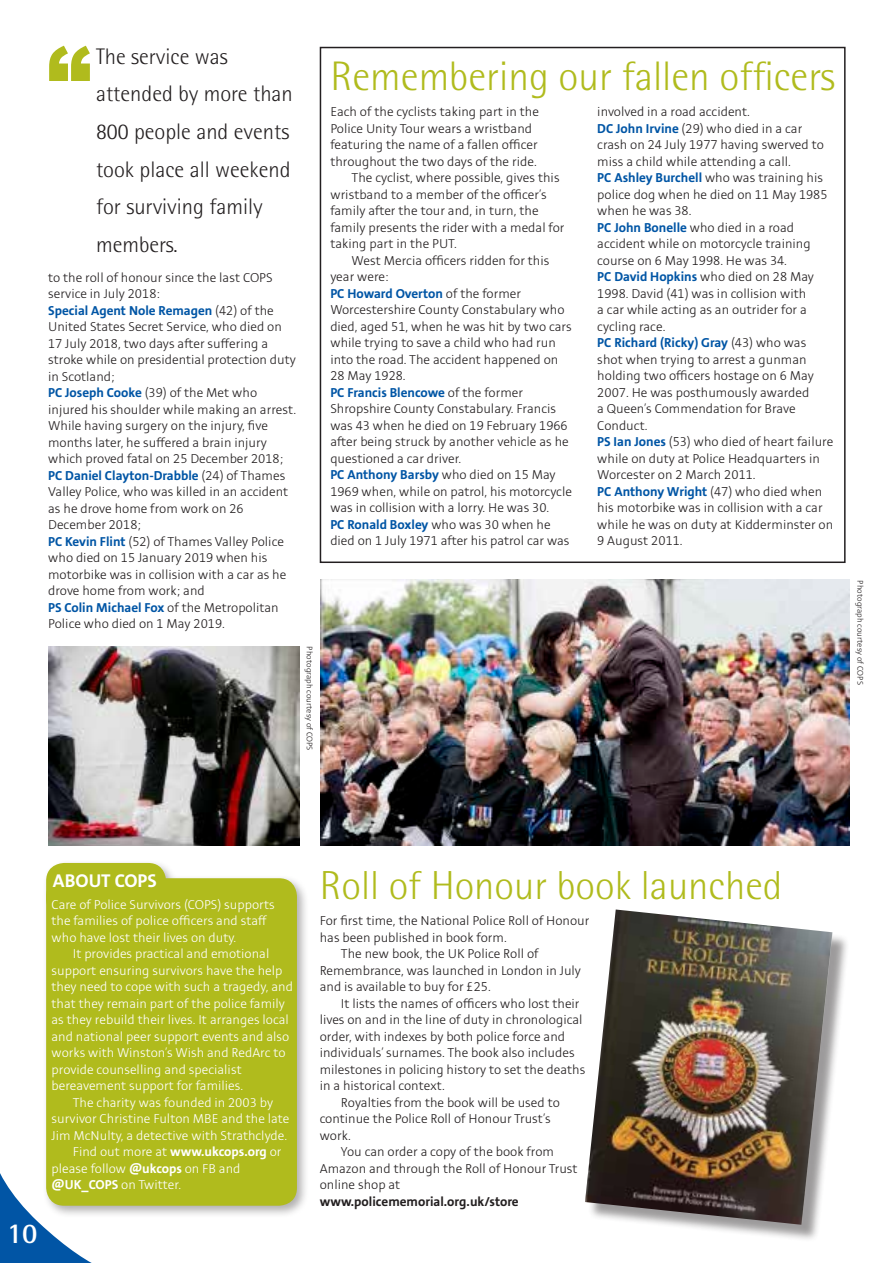
<style>
.page{position:relative;width:893px;height:1263px;background:#fff}
.page>*{position:absolute;margin:0;border:0;box-sizing:border-box;transform-origin:0 0}
.t1{font:900 88.5px "Arial";color:#b0bb1d}
.t2{font:300 41.25px "Rotis Semi Sans";color:#b0bb1d}
.t3{font:300 40.5px "Rotis Semi Sans";color:#b0bb1d}
.t4{font:700 28.5px "Rotis Semi Sans";color:#fff}
.t5{font:300 22.5px/37.5px "Rotis Semi Sans";color:#231f20}
.t6{font:700 20.25px "Stinnes Sans";color:#fff}
.t7{font:300 14.25px/16.5px "Stinnes Sans";color:#231f20}
.t8{font:300 14.25px/16.5px "Stinnes Sans";color:#fff}
.t9{font:700 14.25px "Stinnes Sans";color:#231f20}
.t10{font:300 9px "Stinnes Sans";color:#231f20}
.s1{font-weight:700;color:#0155a5}
.s2{font-weight:700}
</style>
<div class="page">
<svg style="left:0;top:1173px;width:92px;height:90px"></svg>
<div style="left:588px;top:912px;width:262px;height:330px;background:#231f20;opacity:.45"></div>
<img style="left:585px;top:909px;width:248px;height:316px">
<div style="left:320px;top:47px;width:526px;height:516px;border:2px solid #231f20"></div>
<img style="left:48px;top:646px;width:251px;height:199px">
<div style="left:42px;top:859px;width:267px;height:359px;background:#231f20;opacity:.35"></div>
<div style="left:46px;top:878px;width:251px;height:328px;background:#b0bb1d;border-radius:18px"></div>
<div style="left:46px;top:863px;width:120px;height:54px;background:#b0bb1d;border-radius:18px"></div>
<img style="left:320px;top:580px;width:530px;height:265px">
<p class="t1" style="left:47px;top:14px;width:46px">“</p>
<p class="t5" style="left:96px;top:38px;width:198px">The service was attended by more than<br>800 people and events took place all weekend for surviving family members.</p>
<p class="t7" style="left:48px;top:270px;width:226px">to the roll of honour since the last COPS service in July 2018:</p>
<p class="t7" style="left:48px;top:303px;width:249px"><span class="s1">Special Agent Nole Remagen</span> (42) of the United States Secret Service, who died on 17 July 2018, two days after suffering a stroke while on presidential protection duty in Scotland;</p>
<p class="t7" style="left:48px;top:385px;width:250px"><span class="s1">PC Joseph Cooke</span> (39) of the Met who injured his shoulder while making an arrest.<br>While having surgery on the injury, five months later, he suffered a brain injury which proved fatal on 25 December 2018;</p>
<p class="t7" style="left:48px;top:468px;width:242px"><span class="s1">PC Daniel Clayton-Drabble</span> (24) of Thames<br>Valley Police, who was killed in an accident as he drove home from work on 26<br>December 2018;</p>
<p class="t7" style="left:48px;top:534px;width:240px"><span class="s1">PC Kevin Flint</span> (52) of Thames Valley Police who died on 15 January 2019 when his motorbike was in collision with a car as he drove home from work; and</p>
<p class="t7" style="left:48px;top:600px;width:232px"><span class="s1">PS Colin Michael Fox</span> of the Metropolitan<br>Police who died on 1 May 2019.</p>
<p class="t10" style="left:314px;top:646px;width:106px;rotate:90deg">Photograph courtesy of COPS</p>
<p class="t2" style="left:330px;top:52px;width:506px">Remembering our fallen officers</p>
<p class="t7" style="left:597px;top:104px;width:154px">involved in a road accident.</p>
<p class="t7" style="left:597px;top:121px;width:228px"><span class="s1">DC John Irvine</span> (29) who died in a car crash on 24 July 1977 having swerved to miss a child while attending a call.</p>
<p class="t7" style="left:597px;top:170px;width:232px"><span class="s1">PC Ashley Burchell</span> who was training his police dog when he died on 11 May 1985 when he was 38.</p>
<p class="t7" style="left:597px;top:220px;width:215px"><span class="s1">PC John Bonelle</span> who died in a road accident while on motorcycle training course on 6 May 1998. He was 34.</p>
<p class="t7" style="left:597px;top:269px;width:218px"><span class="s1">PC David Hopkins</span> who died on 28 May<br>1998. David (41) was in collision with a car while acting as an outrider for a cycling race.</p>
<p class="t7" style="left:597px;top:335px;width:218px"><span class="s1">PC Richard (Ricky) Gray</span> (43) who was shot when trying to arrest a gunman holding two officers hostage on 6 May<br>2007. He was posthumously awarded a Queen’s Commendation for Brave<br>Conduct.</p>
<p class="t7" style="left:597px;top:434px;width:237px"><span class="s1">PS Ian Jones</span> (53) who died of heart failure while on duty at Police Headquarters in<br>Worcester on 2 March 2011.</p>
<p class="t7" style="left:597px;top:484px;width:237px"><span class="s1">PC Anthony Wright</span> (47) who died when his motorbike was in collision with a car while he was on duty at Kidderminster on<br>9 August 2011.</p>
<p class="t7" style="left:330px;top:104px;width:210px">Each of the cyclists taking part in the Police Unity Tour wears a wristband featuring the name of a fallen officer throughout the two days of the ride.</p>
<p class="t7" style="left:330px;top:170px;width:236px;text-indent:21px">The cyclist, where possible, gives this wristband to a member of the officer’s family after the tour and, in turn, the family presents the rider with a medal for taking part in the PUT.</p>
<p class="t7" style="left:330px;top:253px;width:221px;text-indent:21px">West Mercia officers ridden for this year were:</p>
<p class="t7" style="left:330px;top:286px;width:243px"><span class="s1">PC Howard Overton</span> of the former Worcestershire County Constabulary who died, aged 51, when he was hit by two cars while trying to save a child who had run into the road. The accident happened on 28 May 1928.</p>
<p class="t7" style="left:330px;top:385px;width:240px"><span class="s1">PC Francis Blencowe</span> of the former Shropshire County Constabulary. Francis was 43 when he died on 19 February 1966 after being struck by another vehicle as he questioned a car driver.</p>
<p class="t7" style="left:330px;top:467px;width:243px"><span class="s1">PC Anthony Barsby</span> who died on 15 May<br>1969 when, while on patrol, his motorcycle was in collision with a lorry. He was 30.</p>
<p class="t7" style="left:330px;top:517px;width:241px"><span class="s1">PC Ronald Boxley</span> who was 30 when he died on 1 July 1971 after his patrol car was</p>
<p class="t10" style="left:864px;top:580px;width:106px;rotate:90deg">Photograph courtesy of COPS</p>
<p class="t4" style="left:7px;top:1216px;width:32px">10</p>
<p class="t6" style="left:53px;top:871px;width:105px">ABOUT COPS</p>
<p class="t8" style="left:52px;top:896px;width:225px">Care of Police Survivors (COPS) supports the families of police officers and staff who have lost their lives on duty.</p>
<p class="t8" style="left:52px;top:946px;width:243px;text-indent:21px">It provides practical and emotional support ensuring survivors have the help they need to cope with such a tragedy, and that they remain part of the police family as they rebuild their lives. It arranges local and national peer support events and also works with Winston’s Wish and RedArc to provide counselling and specialist bereavement support for families.</p>
<p class="t8" style="left:73px;top:1094px;width:202px">The charity was founded in 2003 by</p>
<p class="t8" style="left:52px;top:1111px;width:239px">survivor Christine Fulton MBE and the late</p>
<p class="t8" style="left:52px;top:1127px;width:237px">Jim McNulty, a detective with Strathclyde.</p>
<p class="t8" style="left:73px;top:1144px;width:210px">Find out more at <span class="s2">www.ukcops.org</span> or</p>
<p class="t8" style="left:52px;top:1160px;width:190px">please follow <span class="s2">@ukcops</span> on FB and</p>
<p class="t8" style="left:52px;top:1177px;width:131px"><span class="s2">@UK_COPS</span> on Twitter.</p>
<p class="t3" style="left:320px;top:862px;width:464px">Roll of Honour book launched</p>
<p class="t7" style="left:320px;top:913px;width:271px">For first time, the National Police Roll of Honour has been published in book form.</p>
<p class="t7" style="left:320px;top:946px;width:263px;text-indent:21px">The new book, the UK Police Roll of<br>Remembrance, was launched in London in July and is available to buy for £25.</p>
<p class="t7" style="left:320px;top:995px;width:267px;text-indent:21px">It lists the names of officers who lost their lives on and in the line of duty in chronological order, with indexes by both police force and individuals’ surnames. The book also includes milestones in policing history to set the deaths in a historical context.</p>
<p class="t7" style="left:320px;top:1094px;width:242px;text-indent:21px">Royalties from the book will be used to continue the Police Roll of Honour Trust’s work.</p>
<p class="t7" style="left:320px;top:1144px;width:259px;text-indent:21px">You can order a copy of the book from<br>Amazon and through the Roll of Honour Trust online shop at</p>
<p class="t9" style="left:320px;top:1194px;width:201px">www.policememorial.org.uk/store</p>
</div>
